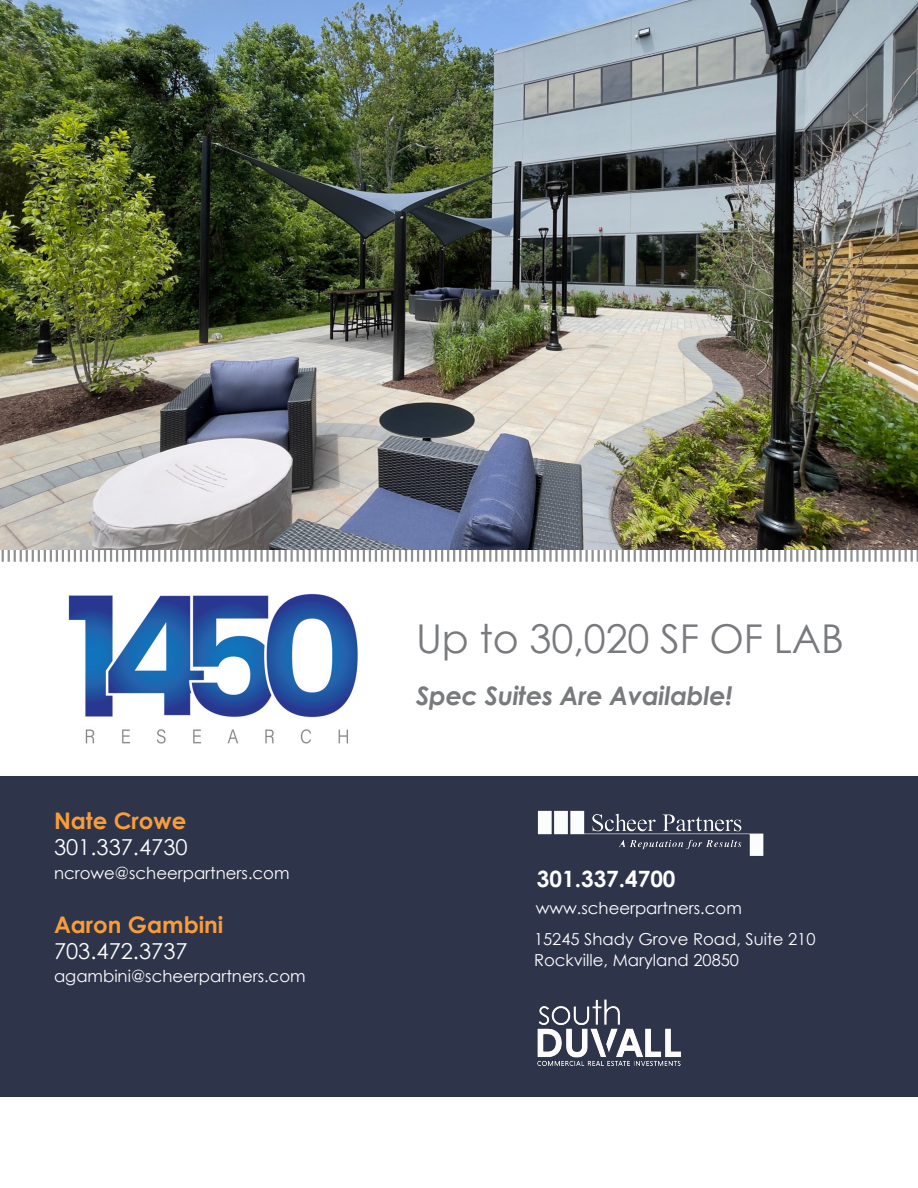
<style>
.page{position:relative;width:918px;height:1188px;background:#fff}
.page>*{position:absolute;margin:0;border:0;box-sizing:border-box;transform-origin:0 0}
.t1{font:39.75px "Century Gothic";letter-spacing:-.005em;color:#787a7d}
.DARK{font:italic 700 25.5px "Century Gothic";letter-spacing:-.01em;color:#787a7d}
.Title_02_Left{font:700 22.8px "Century Gothic";color:#f89d39}
.t2{font:700 22.5px "Century Gothic";color:#fff}
.Title_02_Left-2{font:21.9px "Century Gothic";color:#fff}
.t3{font:16.5px "Century Gothic";color:#fff}
</style>
<div class="page">
<div style="left:0;top:776px;width:918px;height:320px;background:#2e344a"></div>
<svg style="left:1px;top:550px;width:917px;height:12px"></svg>
<img style="left:537px;top:810px;width:227px;height:46px">
<img style="left:537px;top:999px;width:144px;height:67px">
<img style="left:68px;top:594px;width:290px;height:150px">
<img style="left:0;top:0;width:918px;height:550px">
<p class="Title_02_Left" style="left:54px;top:803px;width:134px">Nate Crowe</p>
<p class="Title_02_Left-2" style="left:54px;top:832px;width:135px">301.337.4730</p>
<p class="t1" style="left:416px;top:611px;width:429px">Up to 30,020 SF OF LAB</p>
<p class="DARK" style="left:416px;top:677px;width:318px">Spec Suites Are Available!</p>
<p class="t3" style="left:54px;top:861px;width:237px">ncrowe@scheerpartners.com</p>
<p class="t2" style="left:537px;top:862px;width:140px">301.337.4700</p>
<p class="t3" style="left:536px;top:897px;width:207px">www.scheerpartners.com</p>
<p class="Title_02_Left" style="left:54px;top:907px;width:171px">Aaron Gambini</p>
<p class="Title_02_Left-2" style="left:54px;top:936px;width:135px">703.472.3737</p>
<p class="t3" style="left:534px;top:927px;width:283px">15245 Shady Grove Road, Suite 210</p>
<p class="t3" style="left:534px;top:949px;width:207px">Rockville, Maryland 20850</p>
<p class="t3" style="left:54px;top:965px;width:253px">agambini@scheerpartners.com</p>
</div>
